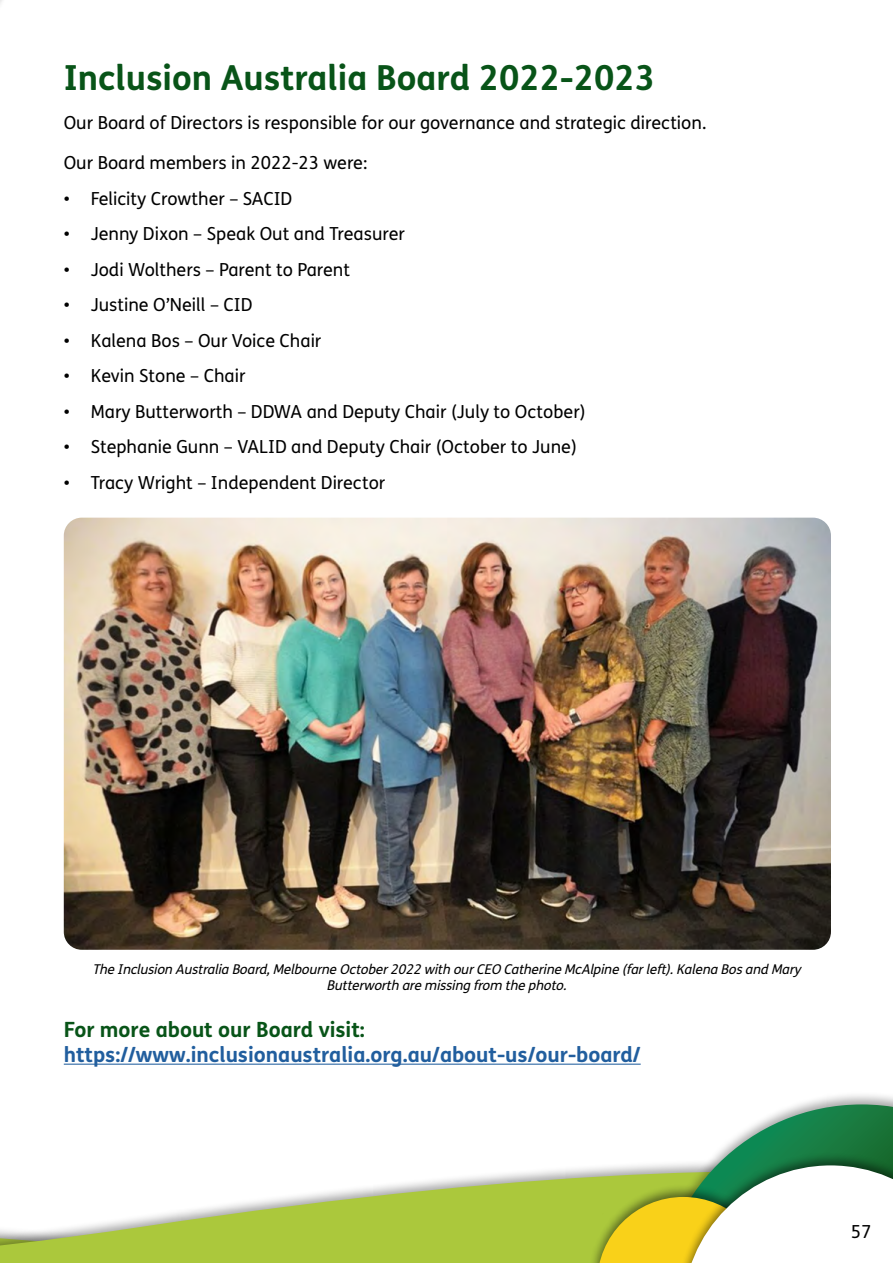
<style>
.page{position:relative;width:893px;height:1263px;background:#fff}
.page>*{position:absolute;margin:0;border:0;box-sizing:border-box;transform-origin:0 0}
.Heading_1{font:700 34.5px "FS Me";color:#085418}
.Heading_3{font:700 21px/25.5px "FS Me";color:#215e9e}
.Paragraph{font:18px "FS Me";color:#000}
.descText{font:italic 13.5px/16.2px "FS Me";color:#000;text-align:center}
.s1{color:#085418}
</style>
<div class="page">
<svg style="left:0;top:1168px;width:597px;height:95px;fill:#abc83c"></svg>
<div style="left:649px;top:1091px;width:244px;height:172px;background:#000;opacity:.35"></div>
<div style="left:588px;top:1183px;width:190px;height:80px;background:#abc83c"></div>
<svg style="left:597px;top:1104px;width:296px;height:159px"></svg>
<hr style="left:64px;top:1064px;width:577px;height:1px;background:#215e9e">
<img style="left:64px;top:518px;width:767px;height:432px">
<p class="Heading_1" style="left:64px;top:56px;width:593px">Inclusion Australia Board 2022-2023</p>
<p class="Paragraph" style="left:64px;top:113px;width:644px">Our Board of Directors is responsible for our governance and strategic direction.</p>
<p class="Paragraph" style="left:64px;top:152px;width:305px">Our Board members in 2022-23 were:</p>
<p class="Paragraph" style="left:64px;top:188px;width:230px">• Felicity Crowther – SACID</p>
<p class="Paragraph" style="left:64px;top:223px;width:343px">• Jenny Dixon – Speak Out and Treasurer</p>
<p class="Paragraph" style="left:64px;top:259px;width:288px">• Jodi Wolthers – Parent to Parent</p>
<p class="Paragraph" style="left:64px;top:294px;width:190px">• Justine O’Neill – CID</p>
<p class="Paragraph" style="left:64px;top:330px;width:259px">• Kalena Bos – Our Voice Chair</p>
<p class="Paragraph" style="left:64px;top:365px;width:183px">• Kevin Stone – Chair</p>
<p class="Paragraph" style="left:64px;top:401px;width:523px">• Mary Butterworth – DDWA and Deputy Chair (July to October)</p>
<p class="Paragraph" style="left:64px;top:436px;width:515px">• Stephanie Gunn – VALID and Deputy Chair (October to June)</p>
<p class="Paragraph" style="left:64px;top:472px;width:323px">• Tracy Wright – Independent Director</p>
<p class="descText" style="left:92px;top:961px;width:710px">The Inclusion Australia Board,Melbourne October2022 with ourCEO Catherine McAlpine (farleft).Kalena Bosand Mary<br>Butterworth are missing from the photo.</p>
<p class="Heading_3" style="left:64px;top:1016px;width:578px"><span class="s1">For more about our Board visit: </span>https://www.inclusionaustralia.org.au/about-us/our-board/</p>
<p class="Paragraph" style="left:851px;top:1221px;width:22px">57</p>
</div>
